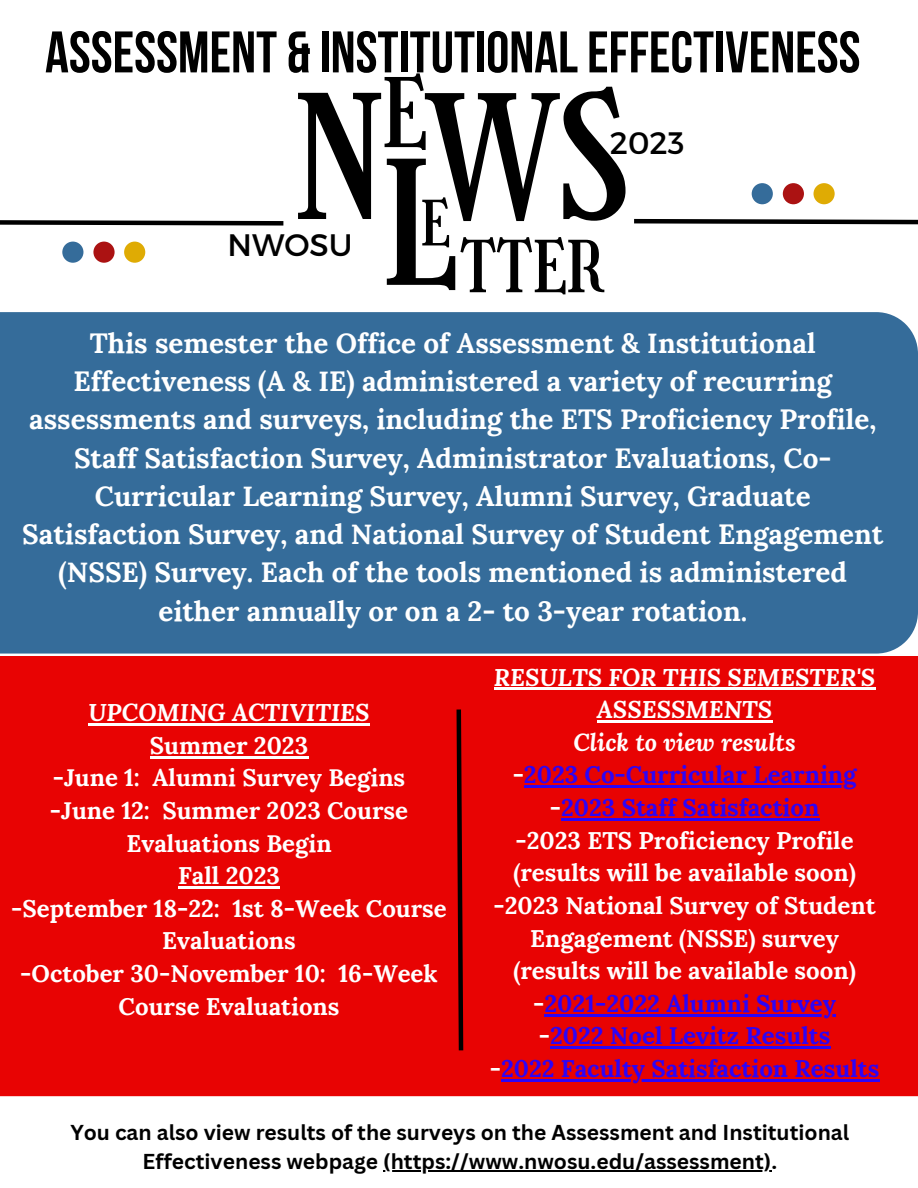
<style>
.page{position:relative;width:918px;height:1188px;background:#fff}
.page>*{position:absolute;margin:0;border:0;box-sizing:border-box;transform-origin:0 0}
.t1{font:168.3px "Girassol";color:#000}
.t2{font:167.85px "Girassol";color:#000}
.t3{font:93.45px "Girassol";color:#000}
.t4{font:69.9px "Girassol";color:#000}
.t5{font:61.05px "Girassol";color:#000}
.t6{font:58.5px "Bebas Neue Cyrillic";color:#000}
.t7{font:31.05px "Montserrat";color:#000}
.t8{font:700 27.75px/38.2px "Lora";color:#fff;text-align:center}
.t9{font:27.45px "Belleza";color:#fff}
.t10{font:700 24px/32.7px "Lora";color:#fff;text-align:center}
.t11{font:700 24px "Lora";color:#2d04f6}
.t12{font:italic 700 24px/32.7px "Lora";color:#fff;text-align:center}
.t13{font:700 21px/29.2px "Canva Sans";color:#000;text-align:center}
.s1{font-size:168.3px}
.s2{color:#fff}
</style>
<div class="page">
<svg style="left:0;top:220px;width:284px;height:6px;background:#3f3f3f"></svg>
<svg style="left:634px;top:218px;width:284px;height:7px"></svg>
<div style="left:0;top:312px;width:918px;height:341px;background:#356c9a"></div>
<div style="left:752px;top:183px;width:21px;height:21px;background:#356c9a;border-radius:50%"></div>
<div style="left:783px;top:183px;width:21px;height:21px;background:#ab1212;border-radius:50%"></div>
<div style="left:814px;top:183px;width:21px;height:21px;background:#dfab04;border-radius:50%"></div>
<div style="left:62px;top:242px;width:21px;height:21px;background:#356c9a;border-radius:50%"></div>
<div style="left:93px;top:242px;width:22px;height:21px;background:#ab1212;border-radius:50%"></div>
<div style="left:124px;top:242px;width:21px;height:21px;background:#dfab04;border-radius:50%"></div>
<div style="left:0;top:656px;width:918px;height:440px;background:#e80303"></div>
<hr style="left:89px;top:723px;width:281px;height:3px;background:#fff">
<hr style="left:150px;top:756px;width:158px;height:2px;background:#fff">
<hr style="left:178px;top:886px;width:102px;height:3px;background:#fff">
<hr style="left:494px;top:688px;width:381px;height:2px;background:#fff">
<hr style="left:597px;top:720px;width:175px;height:3px;background:#fff">
<hr style="left:524px;top:786px;width:332px;height:2px;background:#2d04f6">
<hr style="left:561px;top:818px;width:258px;height:3px;background:#2d04f6">
<hr style="left:545px;top:1014px;width:291px;height:2px;background:#2d04f6">
<hr style="left:550px;top:1047px;width:280px;height:2px;background:#2d04f6">
<hr style="left:501px;top:1079px;width:378px;height:3px;background:#2d04f6">
<svg style="left:456px;top:709px;width:8px;height:342px"></svg>
<hr style="left:383px;top:1170px;width:388px;height:2px;background:#000">
<p class="t6" style="left:45px;top:29px;width:817px">ASSESSMENT &amp; INSTITUTIONALEFFECTIVENESS</p>
<p class="t3" style="left:382px;top:59px;width:47px">E</p>
<p class="t1" style="left:382px;top:126px;width:77px">L</p>
<p class="t2" style="left:297px;top:61px;width:335px"><span class="s1">N</span>WS</p>
<p class="t7" style="left:610px;top:123px;width:76px">2023</p>
<p class="t5" style="left:420px;top:188px;width:31px">E</p>
<p class="t7" style="left:228px;top:225px;width:126px">NWOSU</p>
<p class="t4" style="left:460px;top:226px;width:145px">TTER</p>
<p class="t8" style="left:22px;top:324px;width:863px">This semester the Office of Assessment &amp; Institutional Effectiveness (A &amp; IE) administered a variety of recurring assessments and surveys, including the ETS Proficiency Profile, Staff Satisfaction Survey, Administrator Evaluations, Co-Curricular Learning Survey, Alumni Survey, Graduate Satisfaction Survey, and National Survey of Student Engagement (NSSE) Survey. Each of the tools mentioned is administered either annually or on a 2- to 3-year rotation.</p>
<p class="t12" style="left:494px;top:660px;width:383px">RESULTS FOR THIS SEMESTER'S<br>ASSESSMENTS</p>
<p class="t12" style="left:573px;top:725px;width:224px">Click to view results</p>
<p class="t11" style="left:513px;top:759px;width:345px"><span class="s2">-</span>2023 Co-Curricular Learning</p>
<p class="t11" style="left:550px;top:792px;width:271px"><span class="s2">-</span>2023 Staff Satisfaction</p>
<p class="t10" style="left:515px;top:824px;width:340px">-2023 ETS Proficiency Profile</p>
<p class="t10" style="left:513px;top:856px;width:344px">(results will be available soon)</p>
<p class="t10" style="left:493px;top:889px;width:384px">-2023 National Survey of Student<br>Engagement (NSSE) survey</p>
<p class="t10" style="left:513px;top:954px;width:344px">(results will be available soon)</p>
<p class="t11" style="left:533px;top:988px;width:304px"><span class="s2">-</span>2021-2022 Alumni Survey</p>
<p class="t11" style="left:539px;top:1020px;width:293px"><span class="s2">-</span>2022 Noel Levitz Results</p>
<p class="t11" style="left:490px;top:1053px;width:391px"><span class="s2">-</span>2022 Faculty Satisfaction Results</p>
<p class="t12" style="left:89px;top:696px;width:283px">UPCOMING ACTIVITIES</p>
<p class="t10" style="left:150px;top:729px;width:160px">Summer 2023</p>
<p class="t10" style="left:53px;top:761px;width:354px">-June 1: Alumni Survey Begins</p>
<p class="t10" style="left:50px;top:794px;width:360px">-June 12: Summer 2023 Course<br>Evaluations Begin</p>
<p class="t10" style="left:178px;top:859px;width:103px">Fall 2023</p>
<p class="t10" style="left:11px;top:892px;width:437px">-September 18-22: 1st 8-Week Course<br>Evaluations</p>
<p class="t10" style="left:20px;top:957px;width:419px">-October 30-November 10: 16-Week<br>Course Evaluations</p>
<p class="t9" style="left:444px;top:903px;width:130px">THE NEWS</p>
<p class="t13" style="left:70px;top:1117px;width:780px">You can also view results of the surveys on the Assessment and Institutional<br>Effectiveness webpage (https://www.nwosu.edu/assessment).</p>
</div>
